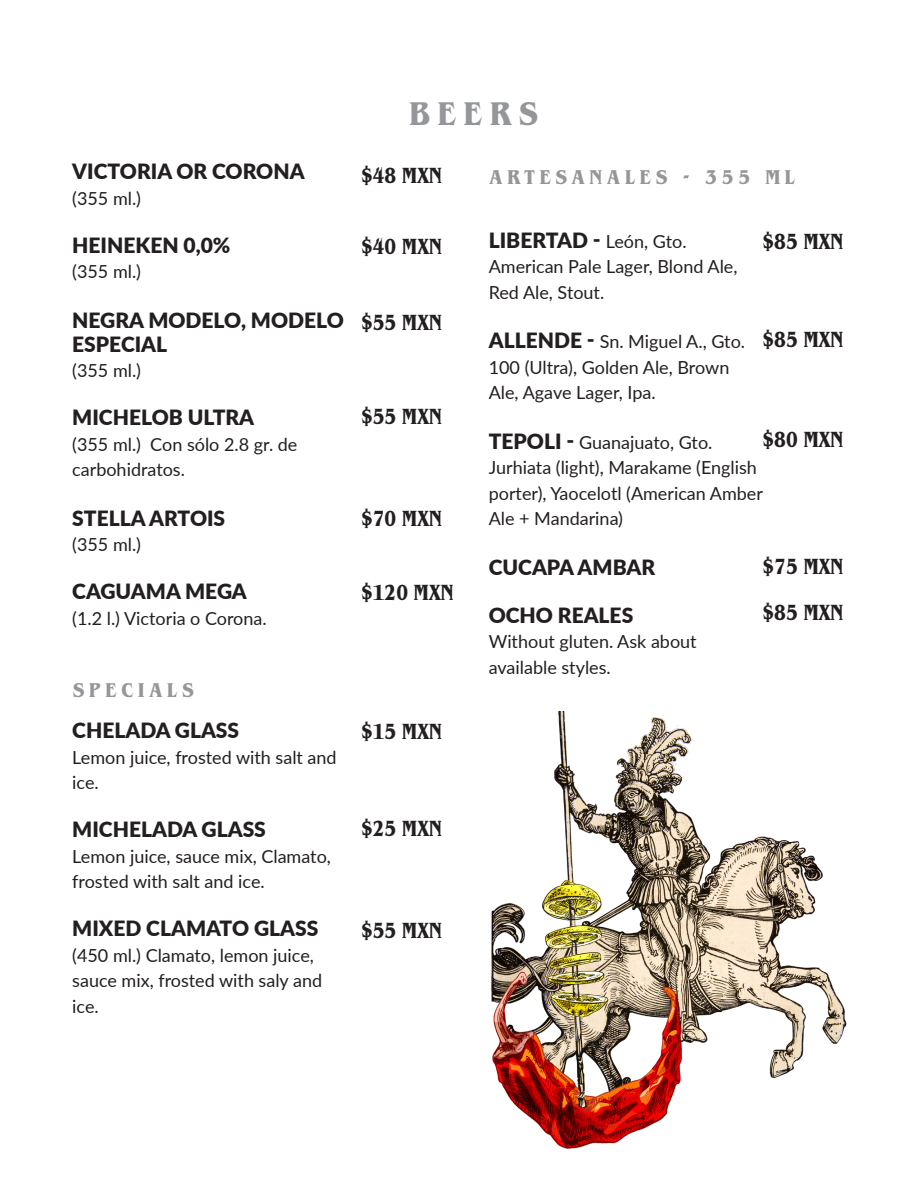
<style>
.page{position:relative;width:918px;height:1188px;background:#fff}
.page>*{position:absolute;margin:0;border:0;box-sizing:border-box;transform-origin:0 0}
.Cabecera{font:700 condensed 34.5px "Benguiat Pro ITC";letter-spacing:.225em;color:#949699}
.Cabecera-2{font:700 condensed 23.1px "Benguiat Pro ITC";color:#231f20;scale:.91 1}
.Opcion_del_menu{font:900 21px/24px "Lato";color:#231f20}
.Nota_importante_en_cabeceras{font:700 condensed 21px "Benguiat Pro ITC";letter-spacing:.225em;color:#949699}
.Opcion_del_menú_en_listado_corrido{font:900 21px "Lato";color:#231f20}
.Texto_regular{font:18px/25.5px "Lato";color:#231f20}
.Opcion_del_menu-2{font:18px "Lato";color:#231f20}
.s1{font-weight:400;font-size:18px}
.s2{font-weight:900;font-size:21px}
</style>
<div class="page">
<img style="left:491px;top:712px;width:356px;height:437px">
<p class="Opcion_del_menu" style="left:72px;top:159px;width:234px">VICTORIA OR CORONA</p>
<p class="Texto_regular" style="left:72px;top:185px;width:70px">(355 ml.)</p>
<p class="Opcion_del_menú_en_listado_corrido" style="left:72px;top:229px;width:160px">HEINEKEN 0,0%</p>
<p class="Texto_regular" style="left:72px;top:258px;width:70px">(355 ml.)</p>
<p class="Opcion_del_menu" style="left:72px;top:307px;width:273px">NEGRA MODELO, MODELO<br>ESPECIAL</p>
<p class="Texto_regular" style="left:72px;top:357px;width:70px">(355 ml.)</p>
<p class="Opcion_del_menu" style="left:72px;top:405px;width:183px">MICHELOB ULTRA</p>
<p class="Texto_regular" style="left:72px;top:431px;width:227px">(355 ml.) Con sólo 2.8 gr. de carbohidratos.</p>
<p class="Opcion_del_menu" style="left:72px;top:505px;width:154px">STELLA ARTOIS</p>
<p class="Texto_regular" style="left:72px;top:531px;width:70px">(355 ml.)</p>
<p class="Opcion_del_menu" style="left:72px;top:579px;width:176px">CAGUAMA MEGA</p>
<p class="Texto_regular" style="left:72px;top:605px;width:196px">(1.2 l.) Victoria o Corona.</p>
<p class="Nota_importante_en_cabeceras" style="left:73px;top:677px;width:123px">SPECIALS</p>
<p class="Opcion_del_menu" style="left:72px;top:718px;width:168px">CHELADA GLASS</p>
<p class="Texto_regular" style="left:72px;top:744px;width:266px">Lemon juice, frosted with salt and ice.</p>
<p class="Opcion_del_menu" style="left:72px;top:817px;width:195px">MICHELADA GLASS</p>
<p class="Texto_regular" style="left:72px;top:843px;width:260px">Lemon juice, sauce mix, Clamato, frosted with salt and ice.</p>
<p class="Opcion_del_menu" style="left:72px;top:916px;width:248px">MIXED CLAMATO GLASS</p>
<p class="Texto_regular" style="left:72px;top:942px;width:251px">(450 ml.) Clamato, lemon juice, sauce mix, frosted with saly and ice.</p>
<p class="Cabecera" style="left:410px;top:93px;width:130px">BEERS</p>
<p class="Cabecera-2" style="left:361px;top:161px;width:90px">$48 MXN</p>
<p class="Nota_importante_en_cabeceras" style="left:489px;top:165px;width:307px">ARTESANALES - 355 ML</p>
<p class="Cabecera-2" style="left:361px;top:233px;width:90px">$40 MXN</p>
<p class="Cabecera-2" style="left:361px;top:309px;width:90px">$55 MXN</p>
<p class="Cabecera-2" style="left:361px;top:403px;width:90px">$55 MXN</p>
<p class="Cabecera-2" style="left:361px;top:505px;width:90px">$70 MXN</p>
<p class="Cabecera-2" style="left:361px;top:579px;width:103px">$120 MXN</p>
<p class="Cabecera-2" style="left:361px;top:718px;width:90px">$15 MXN</p>
<p class="Cabecera-2" style="left:361px;top:814px;width:90px">$25 MXN</p>
<p class="Cabecera-2" style="left:361px;top:916px;width:90px">$55 MXN</p>
<p class="Cabecera-2" style="left:763px;top:228px;width:90px">$85 MXN</p>
<p class="Opcion_del_menu" style="left:489px;top:227px;width:199px">LIBERTAD - <span class="s1">León, Gto.</span></p>
<p class="Texto_regular" style="left:489px;top:253px;width:250px">American Pale Lager, Blond Ale,<br>Red Ale, Stout.</p>
<p class="Opcion_del_menu-2" style="left:489px;top:329px;width:258px"><span class="s2">ALLENDE -</span> Sn. Miguel A., Gto.</p>
<p class="Texto_regular" style="left:489px;top:354px;width:242px">100 (Ultra), Golden Ale, Brown<br>Ale, Agave Lager, Ipa.</p>
<p class="Opcion_del_menu-2" style="left:489px;top:429px;width:225px"><span class="s2">TEPOLI -</span> Guanajuato, Gto.</p>
<p class="Texto_regular" style="left:489px;top:454px;width:276px">Jurhiata (light), Marakame (English porter), Yaocelotl (American Amber<br>Ale + Mandarina)</p>
<p class="Opcion_del_menu" style="left:489px;top:554px;width:168px">CUCAPA AMBAR</p>
<p class="Opcion_del_menu" style="left:489px;top:602px;width:146px">OCHO REALES</p>
<p class="Texto_regular" style="left:489px;top:628px;width:209px">Without gluten. Ask about available styles.</p>
<p class="Cabecera-2" style="left:763px;top:326px;width:90px">$85 MXN</p>
<p class="Cabecera-2" style="left:763px;top:426px;width:90px">$80 MXN</p>
<p class="Cabecera-2" style="left:763px;top:552px;width:90px">$75 MXN</p>
<p class="Cabecera-2" style="left:763px;top:599px;width:90px">$85 MXN</p>
</div>
